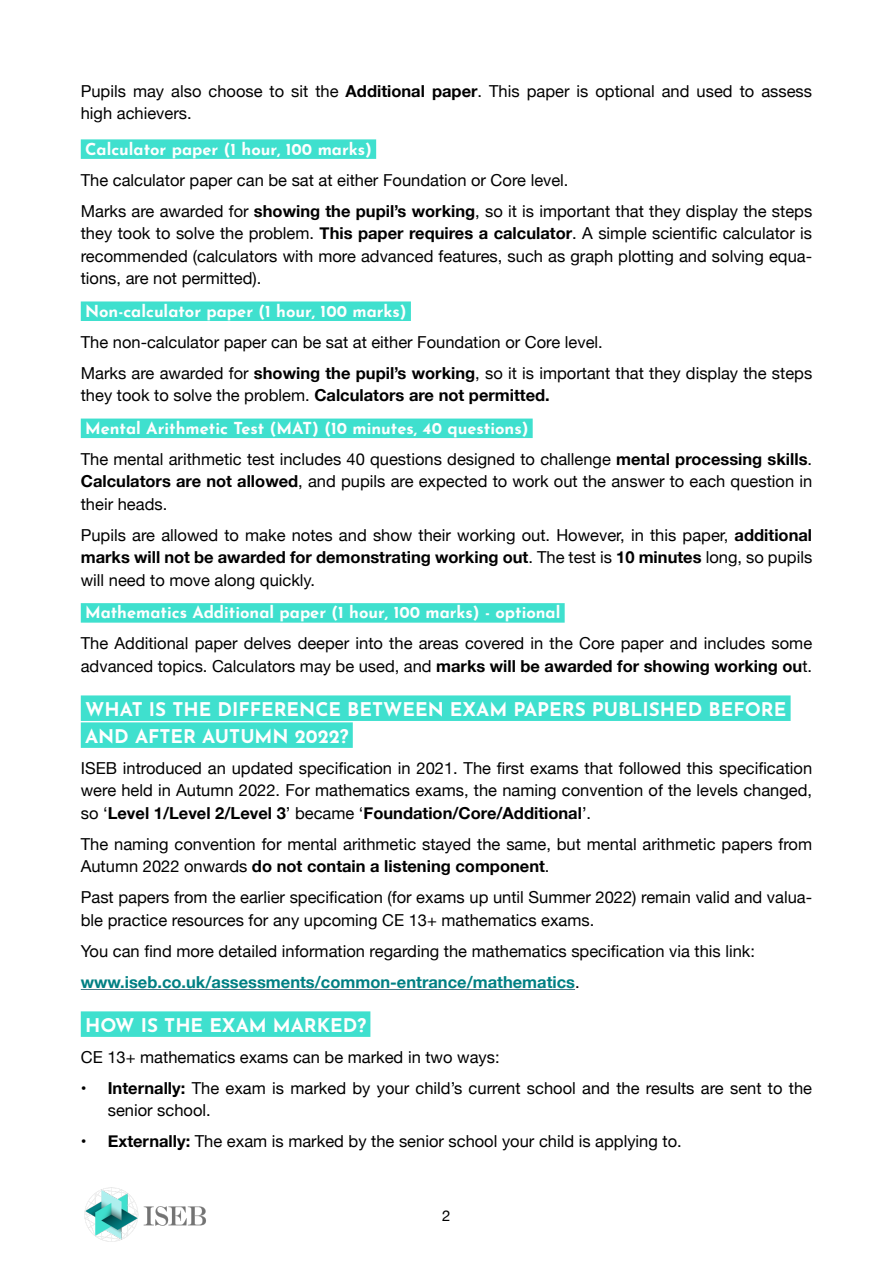
<style>
.page{position:relative;width:893px;height:1263px;background:#fff}
.page>*{position:absolute;margin:0;border:0;box-sizing:border-box;transform-origin:0 0}
.t1{font:700 18.9px/27px "Josefin Sans";color:#fff}
.t2{font:16.5px/22.5px "Helvetica Neue";color:#000}
.t3{font:700 16.5px "Josefin Sans";color:#fff}
.t4{font:700 16.5px "Helvetica Neue";color:#000}
.t5{font:15px "Helvetica Neue";color:#000}
.s1{font-weight:700}
.s2{font-weight:400}
.s3{font-weight:700;color:#008083}
</style>
<div class="page">
<div style="left:81px;top:139px;width:295px;height:20px;background:#3fe0ce"></div>
<div style="left:81px;top:301px;width:330px;height:20px;background:#3fe0ce"></div>
<div style="left:81px;top:419px;width:452px;height:19px;background:#3fe0ce"></div>
<div style="left:81px;top:603px;width:484px;height:20px;background:#3fe0ce"></div>
<div style="left:81px;top:695px;width:710px;height:26px;background:#3fe0ce"></div>
<div style="left:81px;top:722px;width:272px;height:26px;background:#3fe0ce"></div>
<hr style="left:81px;top:989px;width:494px;height:1px;background:#467886">
<div style="left:81px;top:1011px;width:289px;height:26px;background:#3fe0ce"></div>
<img style="left:84px;top:1187px;width:122px;height:55px">
<p class="t2" style="left:81px;top:81px;width:733px">Pupils may also choose to sit the <span class="s1">Additional paper</span>. This paper is optional and used to assess high achievers.</p>
<p class="t3" style="left:85px;top:134px;width:288px">Calculator paper (1 hour, 100 marks)</p>
<p class="t2" style="left:81px;top:165px;width:733px;line-height:31px">The calculator paper can be sat at either Foundation or Core level.<br>Marks are awarded for <span class="s1">showing the pupil’s working</span>, so it is important that they display the steps</p>
<p class="t2" style="left:81px;top:223px;width:733px;text-align:justify">they took to solve the problem. <span class="s1">This paper requires a calculator</span>. A simple scientific calculator is recommended (calculators with more advanced features, such as graph plotting and solving equa&shy;tions, are not permitted).</p>
<p class="t3" style="left:85px;top:296px;width:323px">Non-calculator paper (1 hour, 100 marks)</p>
<p class="t2" style="left:81px;top:327px;width:733px;line-height:31px">The non-calculator paper can be sat at either Foundation or Core level.<br>Marks are awarded for <span class="s1">showing the pupil’s working</span>, so it is important that they display the steps</p>
<p class="t4" style="left:81px;top:382px;width:471px"><span class="s2">they took to solve the problem.</span> Calculators are not permitted.</p>
<p class="t3" style="left:85px;top:413px;width:445px">Mental Arithmetic Test (MAT) (10 minutes, 40 questions)</p>
<p class="t2" style="left:81px;top:449px;width:733px;text-align:justify">The mental arithmetic test includes 40 questions designed to challenge <span class="s1">mental processing skills</span>.<br><span class="s1">Calculators are not allowed</span>, and pupils are expected to work out the answer to each question in their heads.</p>
<p class="t2" style="left:81px;top:525px;width:733px;text-align:justify">Pupils are allowed to make notes and show their working out. However, in this paper, <span class="s1">additional marks will not be awarded for demonstrating working out</span>. The test is <span class="s1">10 minutes</span> long, so pupils will need to move along quickly.</p>
<p class="t3" style="left:85px;top:598px;width:477px">Mathematics Additional paper (1 hour, 100 marks) - optional</p>
<p class="t2" style="left:81px;top:633px;width:733px">The Additional paper delves deeper into the areas covered in the Core paper and includes some advanced topics. Calculators may be used, and <span class="s1">marks will be awarded for showing working ou</span>t.</p>
<p class="t1" style="left:85px;top:693px;width:703px">WHAT IS THE DIFFERENCE BETWEEN EXAM PAPERS PUBLISHED BEFORE<br>AND AFTER AUTUMN 2022?</p>
<p class="t2" style="left:81px;top:758px;width:733px;text-align:justify">ISEB introduced an updated specification in 2021. The first exams that followed this specification were held in Autumn 2022. For mathematics exams, the naming convention of the levels changed, so ‘<span class="s1">Level 1/Level 2/Level 3</span>’ became ‘<span class="s1">Foundation/Core/Additional</span>’.</p>
<p class="t2" style="left:81px;top:834px;width:733px">The naming convention for mental arithmetic stayed the same, but mental arithmetic papers from<br>Autumn 2022 onwards <span class="s1">do not contain a listening component</span>.</p>
<p class="t2" style="left:81px;top:887px;width:733px">Past papers from the earlier specification (for exams up until Summer 2022) remain valid and valua&shy;ble practice resources for any upcoming CE 13+ mathematics exams.</p>
<p class="t2" style="left:81px;top:936px;width:676px;line-height:31px">You can find more detailed information regarding the mathematics specification via this link: <span class="s3">www.iseb.co.uk/assessments/common-entrance/mathematics</span>.</p>
<p class="t1" style="left:85px;top:1009px;width:283px">HOW IS THE EXAM MARKED?</p>
<p class="t2" style="left:81px;top:1046px;width:420px">CE 13+ mathematics exams can be marked in two ways:</p>
<p class="t2" style="left:108px;top:1077px;width:706px;text-indent:-27px"><span class="s1">• Internally:</span> The exam is marked by your child’s current school and the results are sent to the senior school.</p>
<p class="t2" style="left:81px;top:1131px;width:602px"><span class="s1">• Externally:</span> The exam is marked by the senior school your child is applying to.</p>
<p class="t5" style="left:442px;top:1205px;width:10px">2</p>
</div>
